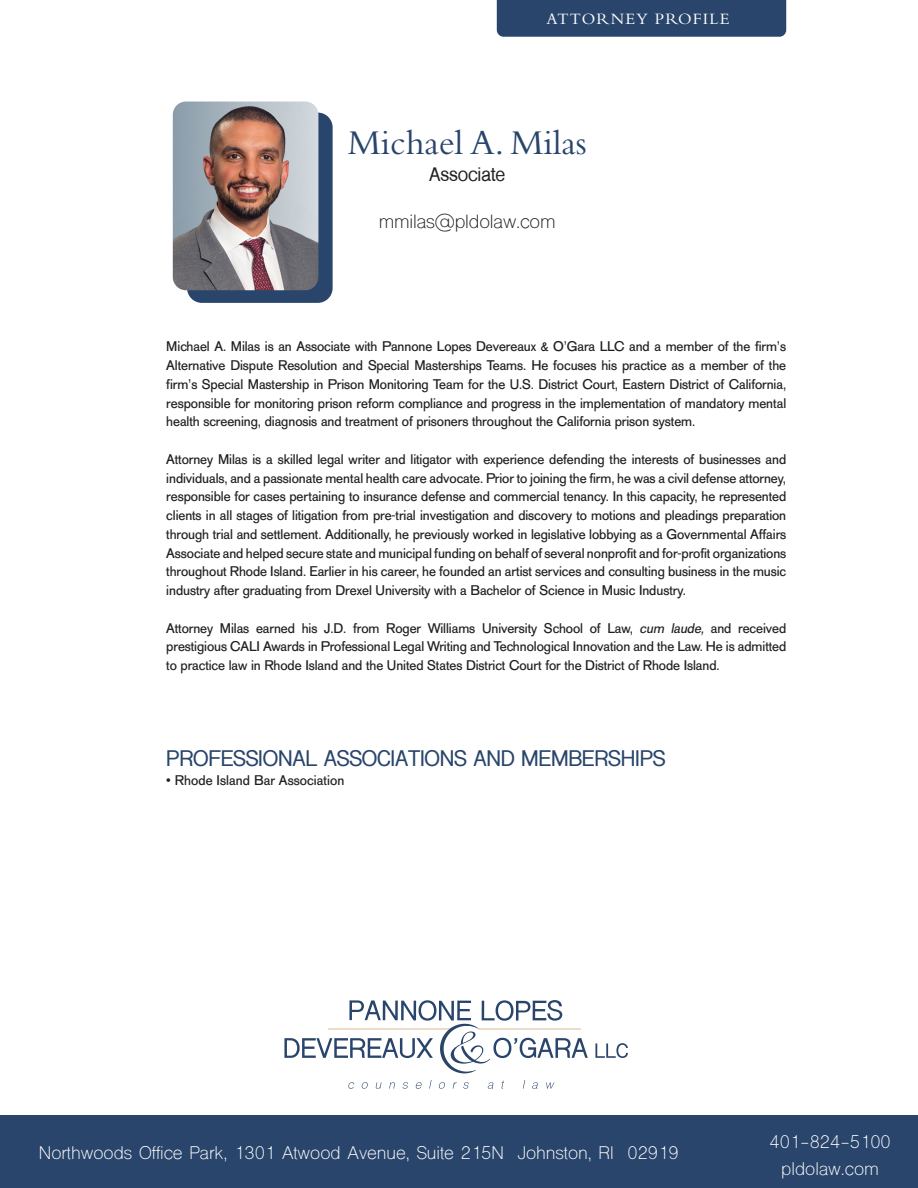
<style>
.page{position:relative;width:918px;height:1188px;background:#fff}
.page>*{position:absolute;margin:0;border:0;box-sizing:border-box;transform-origin:0 0}
.t1{font:36.3px "Bembo Std";letter-spacing:-.005em;color:#29456b}
.t2{font:700 21px "Shree Dev 0714";letter-spacing:-.01em;color:#29456b}
.t3{font:18.15px "Shree Dev 0714";letter-spacing:-.01em;color:#231f20}
.t4{font:700 18.15px "Shree Dev 0714";letter-spacing:-.01em;color:#231f20}
.t5{font:17.25px "Shree Dev 0714";color:#fff}
.t6{font:16.5px "Bembo Std";letter-spacing:.07em;color:#fff}
.t7{font:13.8px/18.8px "AG Old Face";letter-spacing:-.005em;color:#231f20;text-align:justify}
.s1{font-style:italic}
</style>
<div class="page">
<div style="left:0;top:1116px;width:918px;height:72px;background:#29456b"></div>
<div style="left:497px;top:0;width:289px;height:37px;background:#29456b"></div>
<svg style="left:595px;top:1043px;width:33px;height:15px"></svg>
<svg style="left:348px;top:1082px;width:6px;height:7px"></svg>
<svg style="left:362px;top:1082px;width:6px;height:7px"></svg>
<svg style="left:376px;top:1082px;width:6px;height:7px"></svg>
<svg style="left:389px;top:1082px;width:6px;height:7px"></svg>
<svg style="left:403px;top:1082px;width:5px;height:7px"></svg>
<svg style="left:416px;top:1082px;width:6px;height:7px"></svg>
<svg style="left:429px;top:1080px;width:3px;height:9px"></svg>
<svg style="left:439px;top:1082px;width:6px;height:7px"></svg>
<svg style="left:453px;top:1082px;width:4px;height:7px"></svg>
<svg style="left:463px;top:1082px;width:6px;height:7px"></svg>
<svg style="left:488px;top:1082px;width:5px;height:7px"></svg>
<svg style="left:523px;top:1080px;width:2px;height:9px"></svg>
<svg style="left:532px;top:1082px;width:6px;height:7px"></svg>
<svg style="left:546px;top:1082px;width:8px;height:7px"></svg>
<svg style="left:284px;top:1000px;width:304px;height:73px"></svg>
<div style="left:187px;top:113px;width:146px;height:190px;background:#29456b;border-radius:15px"></div>
<img style="left:173px;top:102px;width:145px;height:188px">
<p class="t6" style="left:546px;top:9px;width:185px">ATTORNEY PROFILE</p>
<p class="t1" style="left:348px;top:121px;width:240px">Michael A. Milas</p>
<p class="t4" style="left:429px;top:164px;width:78px">Associate</p>
<p class="t3" style="left:379px;top:211px;width:178px">mmilas@pldolaw.com</p>
<p class="t7" style="left:166px;top:338px;width:621px">Michael A. Milas is an Associate with Pannone Lopes Devereaux &amp; O’Gara LLC and a member of the firm’s Alternative Dispute Resolution and Special Masterships Teams. He focuses his practice as a member of the firm’s Special Mastership in Prison Monitoring Team for the U.S. District Court, Eastern District of California, responsible for monitoring prison reform compliance and progress in the implementation of mandatory mental health screening, diagnosis and treatment of prisoners throughout the California prison system.</p>
<p class="t7" style="left:166px;top:450px;width:621px">Attorney Milas is a skilled legal writer and litigator with experience defending the interests of businesses and individuals, and a passionate mental health care advocate. Prior to joining the firm, he was a civil defense attorney, responsible for cases pertaining to insurance defense and commercial tenancy. In this capacity, he represented clients in all stages of litigation from pre-trial investigation and discovery to motions and pleadings preparation through trial and settlement. Additionally, he previously worked in legislative lobbying as a Governmental Affairs Associate and helped secure state and municipal funding on behalf of several nonprofit and for-profit organizations throughout Rhode Island. Earlier in his career, he founded an artist services and consulting business in the music industry after graduating from Drexel University with a Bachelor of Science in Music Industry.</p>
<p class="t7" style="left:166px;top:619px;width:621px">Attorney Milas earned his J.D. from Roger Williams University School of Law, <span class="s1">cum laude,</span> and received prestigious CALI Awards in Professional Legal Writing and Technological Innovation and the Law. He is admitted to practice law in Rhode Island and the United States District Court for the District of Rhode Island.</p>
<p class="t2" style="left:166px;top:746px;width:501px">PROFESSIONAL ASSOCIATIONS AND MEMBERSHIPS</p>
<p class="t7" style="left:166px;top:771px;width:180px">• Rhode Island Bar Association</p>
<p class="t5" style="left:39px;top:1143px;width:641px">Northwoods Office Park, 1301 Atwood Avenue, Suite 215N Johnston, RI 02919</p>
<p class="t5" style="left:769px;top:1131px;width:123px">401-824-5100</p>
<p class="t5" style="left:781px;top:1158px;width:99px">pldolaw.com</p>
</div>
